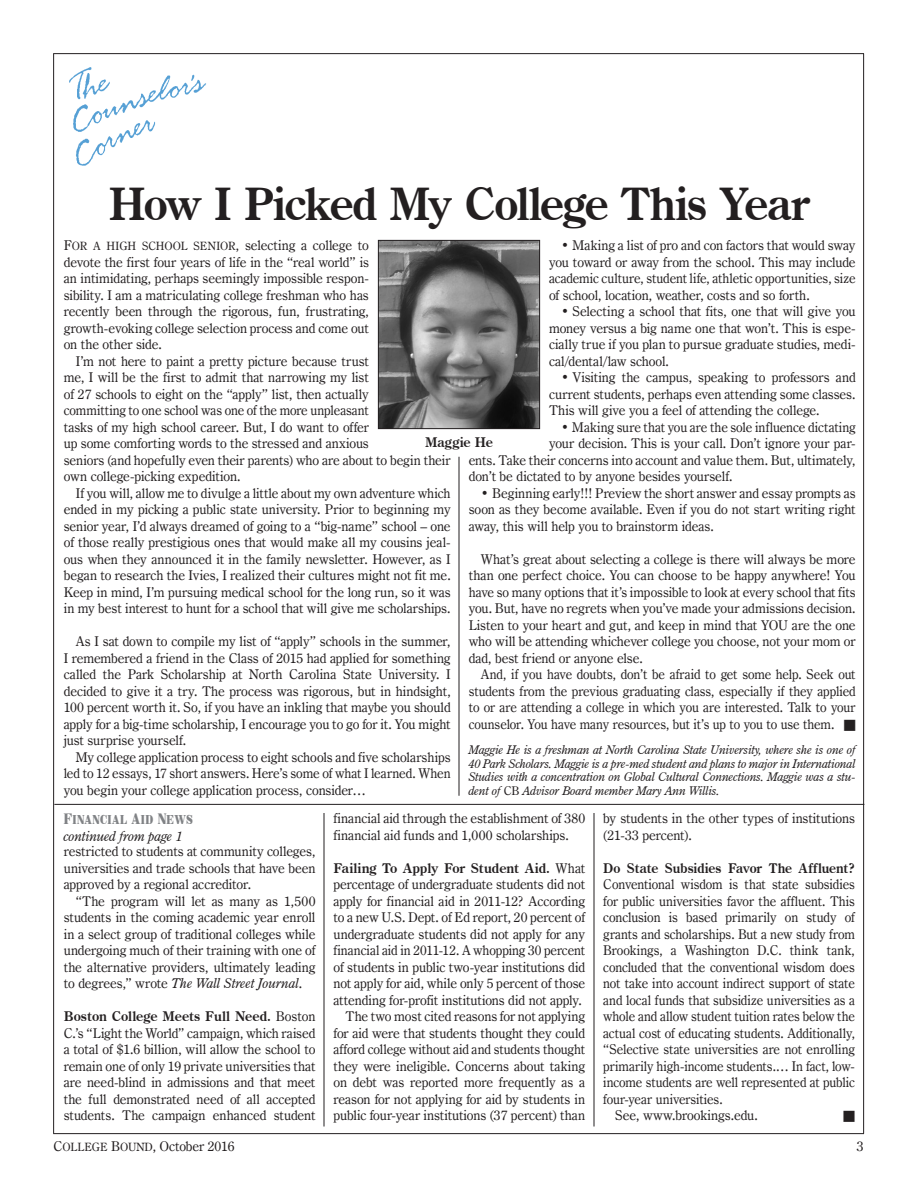
<style>
.page{position:relative;width:918px;height:1188px;background:#fff}
.page>*{position:absolute;margin:0;border:0;box-sizing:border-box;transform-origin:0 0}
.head{font:700 45px "Century Oldstyle BT";letter-spacing:-.04em;color:#231f20}
.text{font:13.5px/16.5px "Century Oldstyle BT";letter-spacing:-.01em;color:#231f20;text-align:justify}
.text_col_bold_1{font:13.5px/16.5px "Century Oldstyle BT";letter-spacing:-.01em;color:#231f20;text-align:justify}
.text_no_indent{font:13.5px/16.5px "Century Oldstyle BT";letter-spacing:-.01em;color:#231f20;text-align:justify}
.continued_head{font:italic 13.5px "Century Oldstyle BT";letter-spacing:-.01em;color:#231f20}
.text_no_indent-2{font:700 13.5px "Century Oldstyle BT";color:#231f20}
.t1{font:12.75px "Century 725 BT Black SC850";letter-spacing:.045em;color:#808285;scale:.7 1}
.coun_corn_credit{font:italic 12px/13.5px "Century Oldstyle BT";letter-spacing:-.01em;color:#231f20;text-align:justify}
.text-2{font:12px "Zapf Dingbats IT Cby BT";color:#231f20}
.s1{font-family:"Century Oldstyle BT Roman SC850"}
.s2{font-family:"Century Oldstyle BT Roman SC850";font-size:11.55px}
.s3{font-style:normal}
.s4{font-size:15px}
.s5{font-style:italic}
.s6{font-weight:700}
</style>
<div class="page">
<hr style="left:53px;top:54px;width:1px;height:1080px;background:#231f20">
<hr style="left:53px;top:1133px;width:811px;height:1px;background:#231f20">
<hr style="left:53px;top:53px;width:811px;height:1px;background:#231f20">
<hr style="left:863px;top:54px;width:1px;height:1080px;background:#231f20">
<hr style="left:324px;top:813px;width:1px;height:314px;background:#231f20">
<hr style="left:594px;top:813px;width:1px;height:314px;background:#231f20">
<img style="left:69px;top:67px;width:137px;height:99px">
<hr style="left:459px;top:457px;width:1px;height:339px;background:#231f20">
<hr style="left:54px;top:804px;width:810px;height:1px;background:#231f20">
<img style="left:380px;top:242px;width:158px;height:185px">
<div style="left:378px;top:240px;width:162px;height:189px;border:1px solid #231f20"></div>
<p class="head" style="left:109px;top:176px;width:704px">How I Picked My College This Year</p>
<p class="text_no_indent" style="left:64px;top:237px;width:307px"><span class="s1">F</span><span class="s2">OR A HIGH SCHOOL SENIOR</span>, selecting a college to devote the first four years of life in the “real world” is an intimidating, perhaps seemingly impossible respon&shy;sibility. I am a matriculating college freshman who has recently been through the rigorous, fun, frustrating, growth-evoking college selection process and come out on the other side.</p>
<p class="text" style="left:64px;top:353px;width:389px;text-align:left;text-indent:12px">I’m not here to paint a pretty picture because trust<br>me, I will be the first to admit that narrowing my list<br>of 27 schools to eight on the “apply” list, then actually<br>committing to one school was one of the more unpleasant<br>tasks of my high school career. But, I do want to offer<br>up some comforting words to the stressed and anxious<br>seniors (and hopefully even their parents) who are about to begin their own college-picking expedition.</p>
<p class="text" style="left:64px;top:485px;width:389px;text-indent:12px">If you will, allow me to divulge a little about my own adventure which ended in my picking a public state university. Prior to beginning my senior year, I’d always dreamed of going to a “big-name” school – one of those really prestigious ones that would make all my cousins jeal&shy;ous when they announced it in the family newsletter. However, as I began to research the Ivies, I realized their cultures might not fit me.<br>Keep in mind, I’m pursuing medical school for the long run, so it was in my best interest to hunt for a school that will give me scholarships.</p>
<p class="text" style="left:64px;top:633px;width:389px;text-indent:12px">As I sat down to compile my list of “apply” schools in the summer, I remembered a friend in the Class of 2015 had applied for something called the Park Scholarship at North Carolina State University. I decided to give it a try. The process was rigorous, but in hindsight, 100 percent worth it. So, if you have an inkling that maybe you should apply for a big-time scholarship, I encourage you to go for it. You might just surprise yourself.</p>
<p class="text" style="left:64px;top:749px;width:389px;text-indent:12px">My college application process to eight schools and five scholarships led to 12 essays, 17 short answers. Here’s some of what I learned. When you begin your college application process, consider…</p>
<p class="text" style="left:549px;top:237px;width:308px;text-indent:12px">• Making a list of pro and con factors that would sway you toward or away from the school. This may include academic culture, student life, athletic opportunities, size of school, location, weather, costs and so forth.</p>
<p class="text" style="left:549px;top:303px;width:308px;text-indent:12px">• Selecting a school that fits, one that will give you money versus a big name one that won’t. This is espe&shy;cially true if you plan to pursue graduate studies, medi&shy;cal/dental/law school.</p>
<p class="text" style="left:549px;top:369px;width:308px;text-indent:12px">• Visiting the campus, speaking to professors and current students, perhaps even attending some classes.<br>This will give you a feel of attending the college.</p>
<p class="text" style="left:561px;top:419px;width:296px">• Making sure that you are the sole influence dictating</p>
<p class="text" style="left:549px;top:435px;width:308px">your decision. This is your call. Don’t ignore your par-</p>
<p class="text" style="left:469px;top:452px;width:388px">ents. Take their concerns into account and value them. But, ultimately,</p>
<p class="text" style="left:469px;top:468px;width:265px">don’t be dictated to by anyone besides yourself.</p>
<p class="text" style="left:469px;top:485px;width:389px;text-indent:12px">• Beginning early!!! Preview the short answer and essay prompts as soon as they become available. Even if you do not start writing right away, this will help you to brainstorm ideas.</p>
<p class="text" style="left:469px;top:551px;width:389px;text-indent:12px">What’s great about selecting a college is there will always be more than one perfect choice. You can choose to be happy anywhere! You have so many options that it’s impossible to look at every school that fits you. But, have no regrets when you’ve made your admissions decision.<br>Listen to your heart and gut, and keep in mind that YOU are the one who will be attending whichever college you choose, not your mom or dad, best friend or anyone else.</p>
<p class="text" style="left:469px;top:666px;width:388px;text-indent:12px">And, if you have doubts, don’t be afraid to get some help. Seek out students from the previous graduating class, especially if they applied to or are attending a college in which you are interested. Talk to your counselor. You have many resources, but it’s up to you to use them. ■</p>
<p class="coun_corn_credit" style="left:469px;top:743px;width:389px">Maggie He is a freshman at North Carolina State University, where she is one of 40 Park Scholars. Maggie is a pre-med student and plans to major in International Studies with a concentration on Global Cultural Connections. Maggie was a stu&shy;dent of <span class="s3">CB</span> Advisor Board member Mary Ann Willis.</p>
<p class="text_no_indent-2" style="left:425px;top:434px;width:69px">Maggie He</p>
<p class="t1" style="left:64px;top:812px;width:186px"><span class="s4">F</span>INANCIAL <span class="s4">A</span>ID <span class="s4">N</span>EWS</p>
<p class="continued_head" style="left:64px;top:828px;width:121px">continued from page 1</p>
<p class="text" style="left:64px;top:843px;width:253px">restricted to students at community colleges, universities and trade schools that have been approved by a regional accreditor.</p>
<p class="text" style="left:64px;top:893px;width:253px;text-indent:12px">“The program will let as many as 1,500 students in the coming academic year enroll in a select group of traditional colleges while undergoing much of their training with one of the alternative providers, ultimately leading to degrees,” wrote <span class="s5">The Wall Street Journal</span>.</p>
<p class="text_col_bold_1" style="left:64px;top:1008px;width:253px"><span class="s6">Boston College Meets Full Need.</span> Boston C.’s “Light the World” campaign, which raised a total of $1.6 billion, will allow the school to remain one of only 19 private universities that are need-blind in admissions and that meet the full demonstrated need of all accepted students. The campaign enhanced student</p>
<p class="text_col_bold_1" style="left:333px;top:810px;width:253px">financial aid through the establishment of 380 financial aid funds and 1,000 scholarships.</p>
<p class="text_col_bold_1" style="left:333px;top:860px;width:253px"><span class="s6">Failing To Apply For Student Aid.</span> What percentage of undergraduate students did not apply for financial aid in 2011-12? According to a new U.S. Dept. of Ed report, 20 percent of undergraduate students did not apply for any financial aid in 2011-12. A whopping 30 percent of students in public two-year institutions did not apply for aid, while only 5 percent of those attending for-profit institutions did not apply.</p>
<p class="text" style="left:333px;top:1008px;width:253px;text-indent:12px">The two most cited reasons for not applying for aid were that students thought they could afford college without aid and students thought they were ineligible. Concerns about taking on debt was reported more frequently as a reason for not applying for aid by students in public four-year institutions (37 percent) than</p>
<p class="text" style="left:603px;top:810px;width:253px">by students in the other types of institutions (21-33 percent).</p>
<p class="text_col_bold_1" style="left:603px;top:860px;width:253px"><span class="s6">Do State Subsidies Favor The Affluent?<br></span>Conventional wisdom is that state subsidies for public universities favor the affluent. This conclusion is based primarily on study of grants and scholarships. But a new study from Brookings, a Washington D.C. think tank, concluded that the conventional wisdom does not take into account indirect support of state and local funds that subsidize universities as a whole and allow student tuition rates below the actual cost of educating students. Additionally, “Selective state universities are not enrolling primarily high-income students.… In fact, low&shy;income students are well represented at public four-year universities.</p>
<p class="text" style="left:615px;top:1107px;width:144px">See, www.brookings.edu.</p>
<p class="text-2" style="left:843px;top:1111px;width:13px">■</p>
<p class="text_col_bold_1" style="left:54px;top:1138px;width:183px"><span class="s1">C</span><span class="s2">OLLEGE</span> <span class="s1">B</span><span class="s2">OUND</span>, October 2016</p>
<p class="text_col_bold_1" style="left:857px;top:1138px;width:8px">3</p>
</div>
